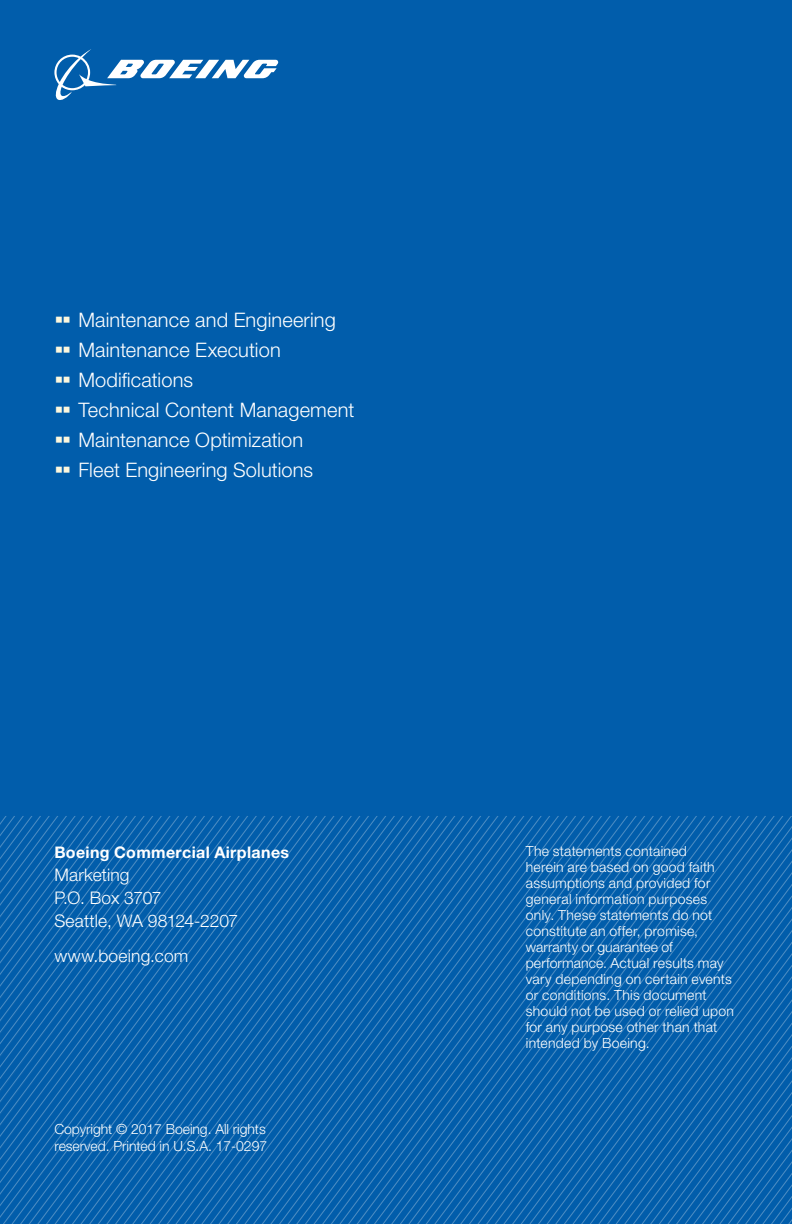
<style>
.page{position:relative;width:792px;height:1224px;background:#015dab}
.page>*{position:absolute;margin:0;border:0;box-sizing:border-box;transform-origin:0 0}
.t1{font:300 20px "Helvetica Neue LT Std";letter-spacing:.005em;color:#fff}
.t2{font:300 17.4px/23px "Helvetica Neue LT Std";letter-spacing:.01em;color:#fff}
.t3{font:700 16px "Helvetica Neue LT Std";letter-spacing:.025em;color:#fff}
.t4{font:300 14px/16px "Helvetica Neue LT Std";letter-spacing:.02em;color:#fff}
.t5{font:300 14px/17px "Helvetica Neue LT Std";letter-spacing:-.005em;color:#fff}
.s1{color:#fef8dd}
</style>
<div class="page">
<svg style="left:0;top:816px;width:293px;height:408px"></svg>
<svg style="left:293px;top:816px;width:499px;height:408px"></svg>
<svg style="left:54px;top:49px;width:224px;height:51px"></svg>
<h1 class="t1" style="left:54px;top:308px;width:283px"><span class="s1">▪▪</span> Maintenance and Engineering</h1>
<h1 class="t1" style="left:54px;top:338px;width:228px"><span class="s1">▪▪</span> Maintenance Execution</h1>
<h1 class="t1" style="left:54px;top:368px;width:140px"><span class="s1">▪▪</span> Modifications</h1>
<h1 class="t1" style="left:54px;top:398px;width:301px"><span class="s1">▪▪</span> Technical Content Management</h1>
<h1 class="t1" style="left:54px;top:428px;width:250px"><span class="s1">▪▪</span> Maintenance Optimization</h1>
<h1 class="t1" style="left:54px;top:458px;width:260px"><span class="s1">▪▪</span> Fleet Engineering Solutions</h1>
<p class="t3" style="left:54px;top:842px;width:236px">Boeing Commercial Airplanes</p>
<p class="t2" style="left:54px;top:863px;width:185px">Marketing<br>P.O. Box 3707<br>Seattle, WA 98124-2207</p>
<p class="t2" style="left:54px;top:944px;width:135px">www.boeing.com</p>
<p class="t5" style="left:54px;top:1120px;width:214px">Copyright © 2017 Boeing. All rights reserved. Printed in U.S.A. 17-0297</p>
<p class="t4" style="left:526px;top:843px;width:210px">The statements contained<br>herein are based on good faith assumptions and provided for general information purposes only. These statements do not constitute an offer, promise, warranty or guarantee of performance. Actual results may vary depending on certain events or conditions. This document should not be used or relied upon for any purpose other than that intended by Boeing.</p>
</div>
